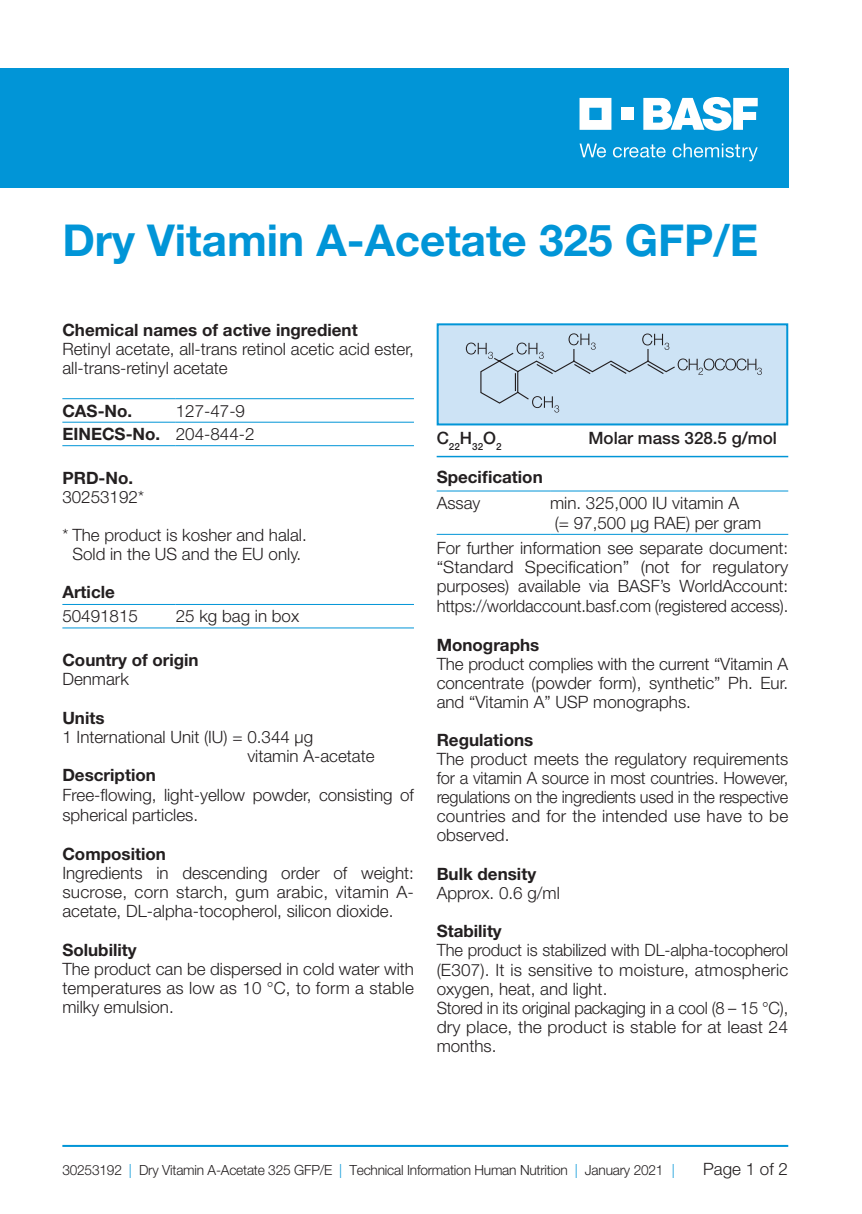
<style>
.page{position:relative;width:862px;height:1214px;background:#fff}
.page>*{position:absolute;margin:0;border:0;box-sizing:border-box;transform-origin:0 0}
.ProductName{font:700 44px "Helvetica Neue LT Std";color:#0195d7}
.TXT{font:300 17px/19px "Helvetica Neue LT Std";color:#231f20;text-align:justify}
.HEAD{font:700 17px "Helvetica Neue LT Std";color:#231f20}
.TXT-2{font:700 17px "Helvetica Neue LT Std";color:#231f20}
.TXT_lb{font:300 17px/19.8px "Helvetica Neue LT Std";color:#231f20}
.TXT_Tab{font:300 17px "Helvetica Neue LT Std";color:#231f20}
.TXT_Formel{font:500 17px "Helvetica Neue LT Std";color:#231f20}
.HEAD_n_GR{font:700 17px "Helvetica Neue LT Std";color:#231f20}
.t1{font:300 14px "Helvetica Neue LT Std";letter-spacing:-.015em;color:#231f20}
.TXT_Formel-2{font:500 9.8px "Helvetica Neue LT Std";color:#231f20}
.s1{color:#0195d7}
</style>
<div class="page">
<div style="left:0;top:68px;width:788px;height:119px;background:#0195d7"></div>
<svg style="left:579px;top:98px;width:32px;height:32px"></svg>
<div style="left:621px;top:108px;width:12px;height:12px;background:#fff"></div>
<svg style="left:643px;top:97px;width:114px;height:34px"></svg>
<svg style="left:579px;top:143px;width:27px;height:14px"></svg>
<svg style="left:613px;top:144px;width:52px;height:13px"></svg>
<svg style="left:672px;top:143px;width:85px;height:18px"></svg>
<hr style="left:62px;top:1144px;width:726px;height:2px;background:#0195d7">
<hr style="left:62px;top:445px;width:114px;height:1px;background:#0195d7">
<hr style="left:176px;top:445px;width:238px;height:1px;background:#0195d7">
<hr style="left:62px;top:398px;width:114px;height:1px;background:#0195d7">
<hr style="left:176px;top:398px;width:238px;height:1px;background:#0195d7">
<hr style="left:62px;top:421px;width:114px;height:1px;background:#0195d7">
<hr style="left:176px;top:421px;width:238px;height:1px;background:#0195d7">
<hr style="left:62px;top:627px;width:114px;height:1px;background:#0195d7">
<hr style="left:62px;top:604px;width:114px;height:1px;background:#0195d7">
<hr style="left:176px;top:604px;width:238px;height:1px;background:#0195d7">
<hr style="left:176px;top:627px;width:238px;height:1px;background:#0195d7">
<hr style="left:437px;top:456px;width:351px;height:1px;background:#0195d7">
<div style="left:438px;top:324px;width:349px;height:100px;background:#cde3f5"></div>
<svg style="left:466px;top:333px;width:296px;height:79px"></svg>
<div style="left:437px;top:323px;width:351px;height:102px;border:2px solid #0195d7"></div>
<hr style="left:437px;top:534px;width:113px;height:1px;background:#0195d7">
<hr style="left:550px;top:534px;width:238px;height:1px;background:#0195d7">
<hr style="left:437px;top:490px;width:113px;height:1px;background:#0195d7">
<hr style="left:550px;top:490px;width:238px;height:1px;background:#0195d7">
<p class="ProductName" style="left:62px;top:212px;width:697px">Dry Vitamin A-Acetate 325 GFP/E</p>
<p class="TXT-2" style="left:62px;top:319px;width:297px">Chemical names of active ingredient</p>
<p class="TXT" style="left:62px;top:338px;width:353px">Retinyl acetate, all-trans retinol acetic acid ester, all-trans-retinyl acetate</p>
<p class="HEAD_n_GR" style="left:62px;top:400px;width:71px">CAS-No.</p>
<p class="TXT_Tab" style="left:176px;top:400px;width:71px">127-47-9</p>
<p class="HEAD_n_GR" style="left:62px;top:423px;width:99px">EINECS-No.</p>
<p class="TXT_Tab" style="left:176px;top:423px;width:80px">204-844-2</p>
<p class="HEAD" style="left:62px;top:467px;width:72px">PRD-No.</p>
<p class="TXT" style="left:62px;top:487px;width:83px">30253192*</p>
<p class="TXT" style="left:62px;top:525px;width:246px">* The product is kosher and halal.</p>
<p class="TXT" style="left:72px;top:544px;width:230px">Sold in the US and the EU only.</p>
<p class="HEAD" style="left:62px;top:581px;width:54px">Article</p>
<p class="TXT" style="left:62px;top:606px;width:77px">50491815</p>
<p class="TXT" style="left:176px;top:606px;width:125px">25 kg bag in box</p>
<p class="HEAD" style="left:62px;top:649px;width:138px">Country of origin</p>
<p class="TXT" style="left:62px;top:669px;width:68px">Denmark</p>
<p class="HEAD" style="left:62px;top:706px;width:44px">Units</p>
<p class="TXT" style="left:247px;top:726px;width:129px;text-indent:-185px">1 International Unit (IU) = 0.344 µg<br>vitamin A-acetate</p>
<p class="HEAD" style="left:62px;top:764px;width:95px">Description</p>
<p class="TXT" style="left:62px;top:784px;width:353px;line-height:19.8px">Free-flowing, light-yellow powder, consisting of spherical particles.</p>
<p class="HEAD" style="left:62px;top:843px;width:105px">Composition</p>
<p class="TXT" style="left:62px;top:863px;width:353px">Ingredients in descending order of weight: sucrose, corn starch, gum arabic, vitamin A&shy;acetate, DL-alpha-tocopherol, silicon dioxide.</p>
<p class="HEAD" style="left:62px;top:939px;width:76px">Solubility</p>
<p class="TXT" style="left:62px;top:958px;width:353px">The product can be dispersed in cold water with temperatures as low as 10 °C, to form a stable milky emulsion.</p>
<p class="TXT_Formel-2" style="left:437px;top:440px;width:66px"><sup>C</sup>22<sup>H</sup>32<sup>O</sup>2</p>
<p class="TXT_Formel" style="left:588px;top:428px;width:190px">Molar mass 328.5 g/mol</p>
<p class="HEAD" style="left:437px;top:466px;width:108px">Specification</p>
<p class="TXT_Tab" style="left:437px;top:492px;width:45px">Assay</p>
<p class="TXT_lb" style="left:550px;top:492px;width:213px">min. 325,000 IU vitamin A<br>(= 97,500 µg RAE) per gram</p>
<p class="TXT" style="left:437px;top:538px;width:353px">For further information see separate document: “Standard Specification” (not for regulatory purposes) available via BASF’s WorldAccount: https://worldaccount.basf.com (registered access).</p>
<p class="HEAD" style="left:437px;top:634px;width:104px">Monographs</p>
<p class="TXT" style="left:437px;top:653px;width:353px">The product complies with the current “Vitamin A concentrate (powder form), synthetic” Ph. Eur. and “Vitamin A” USP monographs.</p>
<p class="TXT-2" style="left:437px;top:729px;width:98px">Regulations</p>
<p class="TXT" style="left:437px;top:748px;width:353px">The product meets the regulatory requirements for a vitamin A source in most countries. However, regulations on the ingredients used in the respective countries and for the intended use have to be observed.</p>
<p class="HEAD" style="left:437px;top:862px;width:101px">Bulk density</p>
<p class="TXT" style="left:437px;top:882px;width:125px">Approx. 0.6 g/ml</p>
<p class="HEAD" style="left:437px;top:920px;width:67px">Stability</p>
<p class="TXT" style="left:437px;top:940px;width:353px">The product is stabilized with DL-alpha-tocopherol (E307). It is sensitive to moisture, atmospheric oxygen, heat, and light.</p>
<p class="TXT" style="left:437px;top:997px;width:353px">Stored in its original packaging in a cool (8 – 15 °C), dry place, the product is stable for at least 24 months.</p>
<p class="t1" style="left:62px;top:1161px;width:614px">30253192 <span class="s1">|</span> Dry Vitamin A-Acetate 325 GFP/E <span class="s1">|</span> Technical Information Human Nutrition <span class="s1">|</span> January 2021 <span class="s1">|</span></p>
<p class="TXT" style="left:703px;top:1158px;width:86px">Page 1 of 2</p>
</div>
